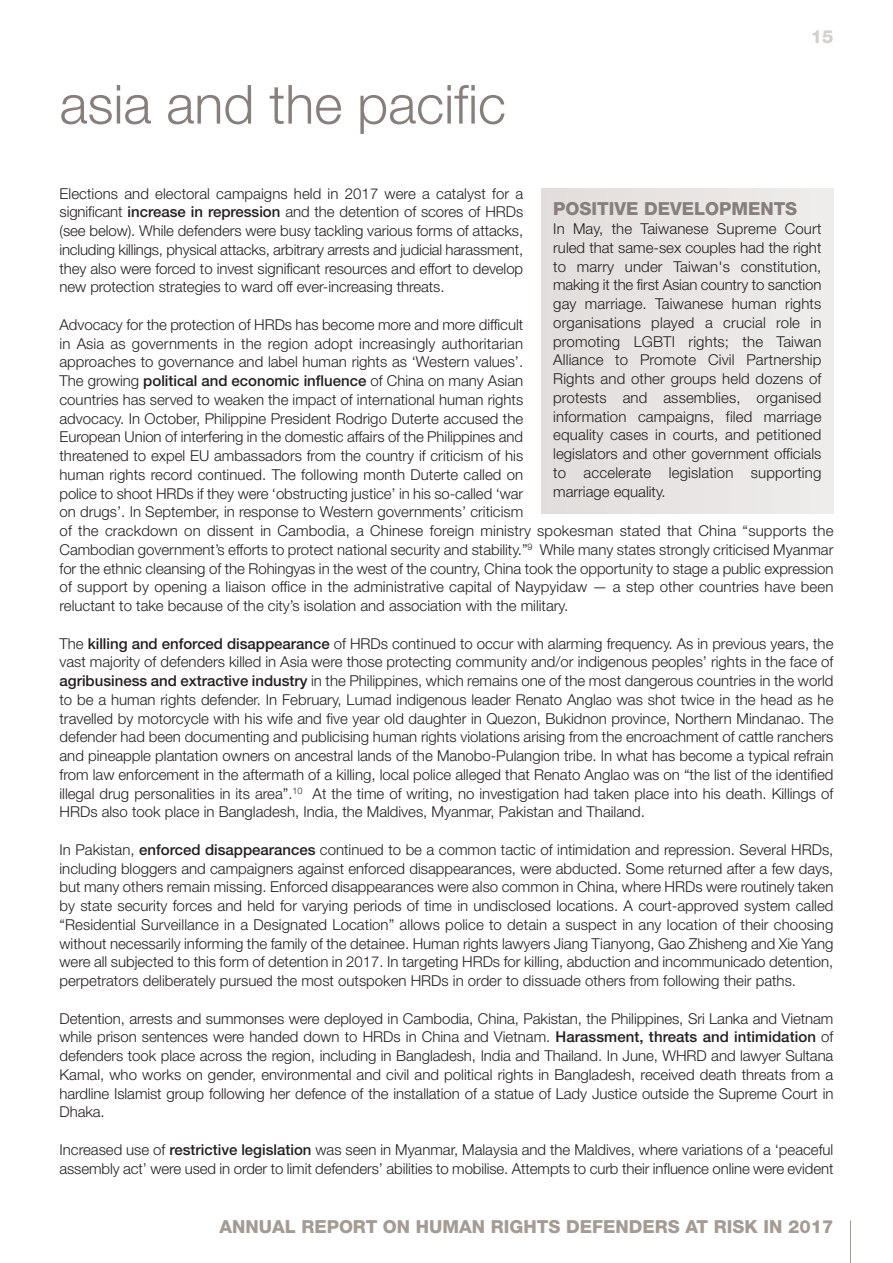
<style>
.page{position:relative;width:893px;height:1263px;background:#fff}
.page>*{position:absolute;margin:0;border:0;box-sizing:border-box;transform-origin:0 0}
.t1{font:300 54px "Helvetica Neue";color:#887f7c}
.t2{font:800 18px "Helvetica Neue";color:#a59b93}
.t3{font:800 18px "Helvetica Neue";color:#887f7c}
.t4{font:800 18px "Helvetica Neue";color:#d5cfcb}
.t5{font:300 15px/18.8px "Helvetica Neue";color:#231f20;text-align:justify}
.s1{font-weight:500}
</style>
<div class="page">
<hr style="left:850px;top:1220px;width:1px;height:43px;background:#a59b93">
<div style="left:541px;top:188px;width:292px;height:325px;background:#e8e5e4"></div>
<h1 class="t1" style="left:60px;top:85px;width:448px">asia and the pacific</h1>
<p class="t4" style="left:811px;top:30px;width:24px">15</p>
<p class="t5" style="left:60px;top:184px;width:465px">Elections and electoral campaigns held in 2017 were a catalyst for a significant <span class="s1">increase in repression</span> and the detention of scores of HRDs (see below). While defenders were busy tackling various forms of attacks, including killings, physical attacks, arbitrary arrests and judicial harassment, they also were forced to invest significant resources and effort to develop new protection strategies to ward off ever-increasing threats.</p>
<p class="t5" style="left:60px;top:315px;width:775px;text-align:left">Advocacy for the protection of HRDs has become more and more difficult<br>in Asia as governments in the region adopt increasingly authoritarian<br>approaches to governance and label human rights as ‘Western values’.<br>The growing <span class="s1">political and economic influence</span> of China on many Asian<br>countries has served to weaken the impact of international human rights<br>advocacy. In October, Philippine President Rodrigo Duterte accused the<br>European Union of interfering in the domestic affairs of the Philippines and<br>threatened to expel EU ambassadors from the country if criticism of his<br>human rights record continued. The following month Duterte called on<br>police to shoot HRDs if they were ‘obstructing justice’ in his so-called ‘war<br>on drugs’. In September, in response to Western governments’ criticism<br>of the crackdown on dissent in Cambodia, a Chinese foreign ministry spokesman stated that China “supports the Cambodian government’s efforts to protect national security and stability.”<sup>9</sup> While many states strongly criticised Myanmar for the ethnic cleansing of the Rohingyas in the west of the country, China took the opportunity to stage a public expression of support by opening a liaison office in the administrative capital of Naypyidaw — a step other countries have been reluctant to take because of the city’s isolation and association with the military.</p>
<p class="t5" style="left:60px;top:634px;width:775px">The <span class="s1">killing and enforced disappearance</span> of HRDs continued to occur with alarming frequency. As in previous years, the vast majority of defenders killed in Asia were those protecting community and/or indigenous peoples’ rights in the face of <span class="s1">agribusiness and extractive industry</span> in the Philippines, which remains one of the most dangerous countries in the world to be a human rights defender. In February, Lumad indigenous leader Renato Anglao was shot twice in the head as he travelled by motorcycle with his wife and five year old daughter in Quezon, Bukidnon province, Northern Mindanao. The defender had been documenting and publicising human rights violations arising from the encroachment of cattle ranchers and pineapple plantation owners on ancestral lands of the Manobo-Pulangion tribe. In what has become a typical refrain from law enforcement in the aftermath of a killing, local police alleged that Renato Anglao was on “the list of the identified illegal drug personalities in its area”.<sup>10</sup> At the time of writing, no investigation had taken place into his death. Killings of HRDs also took place in Bangladesh, India, the Maldives, Myanmar, Pakistan and Thailand.</p>
<p class="t5" style="left:59px;top:840px;width:775px">In Pakistan, <span class="s1">enforced disappearances</span> continued to be a common tactic of intimidation and repression. Several HRDs, including bloggers and campaigners against enforced disappearances, were abducted. Some returned after a few days, but many others remain missing. Enforced disappearances were also common in China, where HRDs were routinely taken by state security forces and held for varying periods of time in undisclosed locations. A court-approved system called “Residential Surveillance in a Designated Location” allows police to detain a suspect in any location of their choosing without necessarily informing the family of the detainee. Human rights lawyers Jiang Tianyong, Gao Zhisheng and Xie Yang were all subjected to this form of detention in 2017. In targeting HRDs for killing, abduction and incommunicado detention, perpetrators deliberately pursued the most outspoken HRDs in order to dissuade others from following their paths.</p>
<p class="t5" style="left:59px;top:1009px;width:775px">Detention, arrests and summonses were deployed in Cambodia, China, Pakistan, the Philippines, Sri Lanka and Vietnam while prison sentences were handed down to HRDs in China and Vietnam. <span class="s1">Harassment, threats and intimidation</span> of defenders took place across the region, including in Bangladesh, India and Thailand. In June, WHRD and lawyer Sultana Kamal, who works on gender, environmental and civil and political rights in Bangladesh, received death threats from a hardline Islamist group following her defence of the installation of a statue of Lady Justice outside the Supreme Court in Dhaka.</p>
<p class="t5" style="left:59px;top:1140px;width:775px">Increased use of <span class="s1">restrictive legislation</span> was seen in Myanmar, Malaysia and the Maldives, where variations of a ‘peaceful assembly act’ were used in order to limit defenders’ abilities to mobilise. Attempts to curb their influence online were evident</p>
<p class="t3" style="left:553px;top:202px;width:246px">POSITIVE DEVELOPMENTS</p>
<p class="t5" style="left:553px;top:219px;width:270px">In May, the Taiwanese Supreme Court ruled that same-sex couples had the right to marry under Taiwan's constitution, making it the first Asian country to sanction gay marriage. Taiwanese human rights organisations played a crucial role in promoting LGBTI rights; the Taiwan Alliance to Promote Civil Partnership Rights and other groups held dozens of protests and assemblies, organised information campaigns, filed marriage equality cases in courts, and petitioned legislators and other government officials to accelerate legislation supporting marriage equality.</p>
<p class="t2" style="left:219px;top:1220px;width:615px">ANNUAL REPORT ON HUMAN RIGHTS DEFENDERS AT RISK IN 2017</p>
</div>
